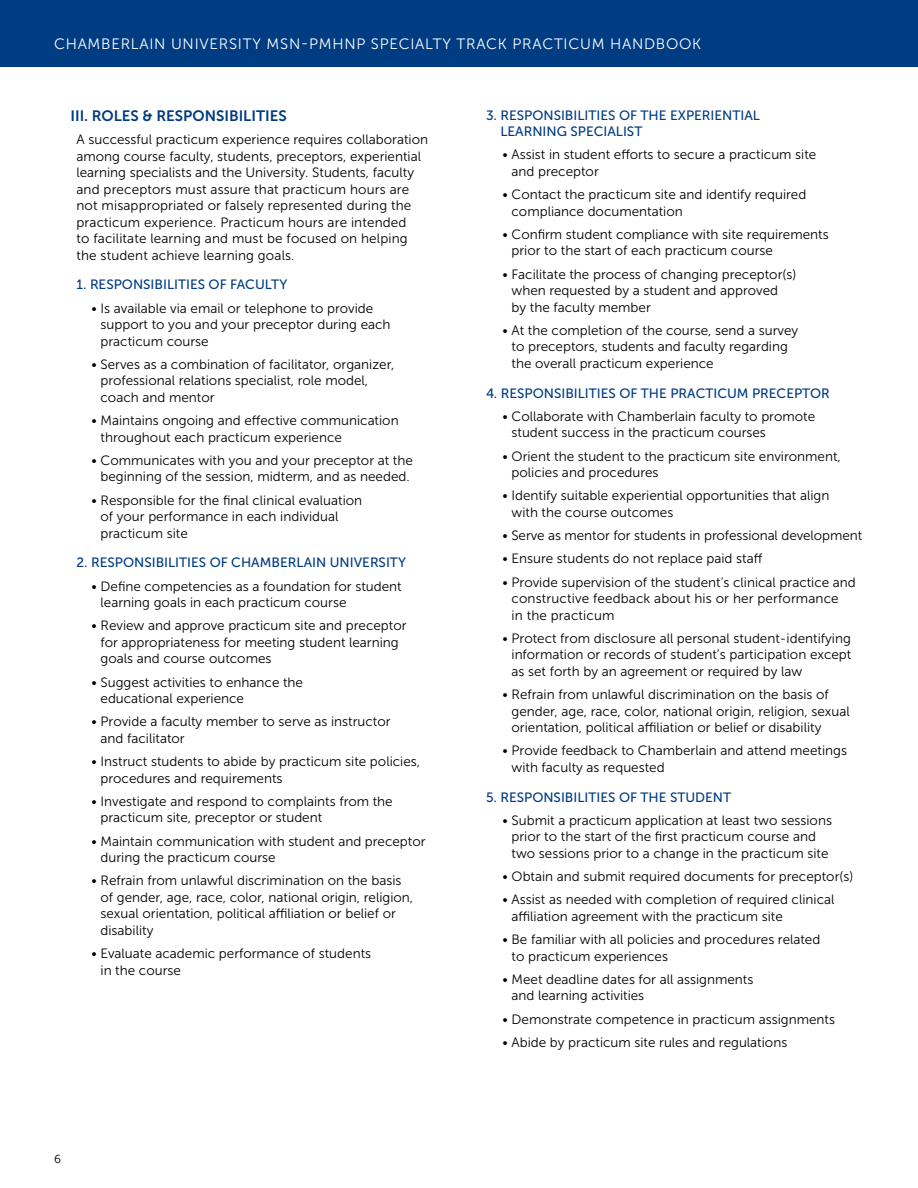
<style>
.page{position:relative;width:918px;height:1188px;background:#fff}
.page>*{position:absolute;margin:0;border:0;box-sizing:border-box;transform-origin:0 0}
.t1{font:15px "Museo Sans 300";letter-spacing:.05em;color:#fff}
.Body_-_Indent_1{font:15px "Museo Sans 700";color:#003c82}
.Body_-_Indent_1-2{font:13.5px/16.5px "Museo Sans 300";color:#000}
.Body_-_Museo{font:13.5px/16.5px "Museo Sans 300";color:#000}
.H3_-_Museo{font:13.5px/16.2px "Museo Sans 500";color:#003c82}
.t2{font:11.7px "Museo Sans 300";color:#000}
</style>
<div class="page">
<div style="left:0;top:0;width:918px;height:67px;background:#003c82"></div>
<p class="t1" style="left:54px;top:35px;width:649px">CHAMBERLAIN UNIVERSITY MSN-PMHNP SPECIALTY TRACK PRACTICUM HANDBOOK</p>
<p class="Body_-_Indent_1" style="left:70px;top:108px;width:218px">III. ROLES &amp; RESPONSIBILITIES</p>
<p class="Body_-_Museo" style="left:76px;top:132px;width:353px">A successful practicum experience requires collaboration among course faculty, students, preceptors, experiential learning specialists and the University. Students, faculty and preceptors must assure that practicum hours are not misappropriated or falsely represented during the practicum experience. Practicum hours are intended<br>to facilitate learning and must be focused on helping the student achieve learning goals.</p>
<p class="H3_-_Museo" style="left:76px;top:277px;width:212px">1. RESPONSIBILITIES OF FACULTY</p>
<p class="Body_-_Museo" style="left:101px;top:300px;width:292px;text-indent:-9px">• Is available via email or telephone to provide support to you and your preceptor during each practicum course</p>
<p class="Body_-_Museo" style="left:101px;top:356px;width:295px;text-indent:-9px">• Serves as a combination of facilitator, organizer, professional relations specialist, role model, coach and mentor</p>
<p class="Body_-_Museo" style="left:101px;top:412px;width:300px;text-indent:-9px">• Maintains ongoing and effective communication throughout each practicum experience</p>
<p class="Body_-_Museo" style="left:92px;top:452px;width:323px;text-align:center">• Communicates with you and your preceptor at the beginning of the session, midterm, and as needed.</p>
<p class="Body_-_Museo" style="left:101px;top:492px;width:263px;text-indent:-9px">• Responsible for the final clinical evaluation of your performance in each individual practicum site</p>
<p class="H3_-_Museo" style="left:76px;top:555px;width:331px">2. RESPONSIBILITIES OF CHAMBERLAIN UNIVERSITY</p>
<p class="Body_-_Museo" style="left:101px;top:578px;width:303px;text-indent:-9px">• Define competencies as a foundation for student learning goals in each practicum course</p>
<p class="Body_-_Museo" style="left:101px;top:618px;width:308px;text-indent:-9px">• Review and approve practicum site and preceptor for appropriateness for meeting student learning goals and course outcomes</p>
<p class="Body_-_Museo" style="left:101px;top:674px;width:204px;text-indent:-9px">• Suggest activities to enhance the educational experience</p>
<p class="Body_-_Museo" style="left:101px;top:714px;width:292px;text-indent:-9px">• Provide a faculty member to serve as instructor and facilitator</p>
<p class="Body_-_Museo" style="left:101px;top:753px;width:321px;text-indent:-9px">• Instruct students to abide by practicum site policies, procedures and requirements</p>
<p class="Body_-_Museo" style="left:101px;top:793px;width:294px;text-indent:-9px">• Investigate and respond to complaints from the practicum site, preceptor or student</p>
<p class="Body_-_Museo" style="left:101px;top:833px;width:327px;text-indent:-9px">• Maintain communication with student and preceptor during the practicum course</p>
<p class="Body_-_Museo" style="left:101px;top:873px;width:314px;text-indent:-9px">• Refrain from unlawful discrimination on the basis of gender, age, race, color, national origin, religion, sexual orientation, political affiliation or belief or disability</p>
<p class="Body_-_Museo" style="left:101px;top:945px;width:272px;text-indent:-9px">• Evaluate academic performance of students in the course</p>
<p class="t2" style="left:54px;top:1153px;width:8px">6</p>
<p class="H3_-_Museo" style="left:500px;top:107px;width:261px;text-indent:-14px">3. RESPONSIBILITIES OF THE EXPERIENTIAL<br>LEARNING SPECIALIST</p>
<p class="Body_-_Indent_1-2" style="left:512px;top:147px;width:306px;text-indent:-9px">• Assist in student efforts to secure a practicum site and preceptor</p>
<p class="Body_-_Indent_1-2" style="left:512px;top:186px;width:296px;text-indent:-9px">• Contact the practicum site and identify required compliance documentation</p>
<p class="Body_-_Indent_1-2" style="left:512px;top:226px;width:319px;text-indent:-9px">• Confirm student compliance with site requirements prior to the start of each practicum course</p>
<p class="Body_-_Indent_1-2" style="left:512px;top:266px;width:286px;text-indent:-9px">• Facilitate the process of changing preceptor(s) when requested by a student and approved<br>by the faculty member</p>
<p class="Body_-_Indent_1-2" style="left:512px;top:322px;width:288px;text-indent:-9px">• At the completion of the course, send a survey to preceptors, students and faculty regarding the overall practicum experience</p>
<p class="H3_-_Museo" style="left:486px;top:385px;width:345px">4. RESPONSIBILITIES OF THE PRACTICUM PRECEPTOR</p>
<p class="Body_-_Indent_1-2" style="left:512px;top:408px;width:305px;text-indent:-9px">• Collaborate with Chamberlain faculty to promote student success in the practicum courses</p>
<p class="Body_-_Indent_1-2" style="left:512px;top:448px;width:331px;text-indent:-9px">• Orient the student to the practicum site environment, policies and procedures</p>
<p class="Body_-_Indent_1-2" style="left:512px;top:488px;width:319px;text-indent:-9px">• Identify suitable experiential opportunities that align with the course outcomes</p>
<p class="Body_-_Indent_1-2" style="left:502px;top:527px;width:361px">• Serve as mentor for students in professional development</p>
<p class="Body_-_Indent_1-2" style="left:502px;top:551px;width:261px">• Ensure students do not replace paid staff</p>
<p class="Body_-_Indent_1-2" style="left:512px;top:574px;width:346px;text-indent:-9px">• Provide supervision of the student’s clinical practice and constructive feedback about his or her performance<br>in the practicum</p>
<p class="Body_-_Indent_1-2" style="left:512px;top:630px;width:341px;text-align:justify;text-indent:-9px">• Protect from disclosure all personal student-identifying information or records of student’s participation except as set forth by an agreement or required by law</p>
<p class="Body_-_Indent_1-2" style="left:512px;top:686px;width:340px;text-indent:-9px">• Refrain from unlawful discrimination on the basis of gender, age, race, color, national origin, religion, sexual orientation, political affiliation or belief or disability</p>
<p class="Body_-_Indent_1-2" style="left:512px;top:743px;width:337px;text-indent:-9px">• Provide feedback to Chamberlain and attend meetings with faculty as requested</p>
<p class="H3_-_Museo" style="left:486px;top:789px;width:247px">5. RESPONSIBILITIES OF THE STUDENT</p>
<p class="Body_-_Indent_1-2" style="left:502px;top:812px;width:331px;text-align:center">• Submit a practicum application at least two sessions prior to the start of the first practicum course and two sessions prior to a change in the practicum site</p>
<p class="Body_-_Indent_1-2" style="left:502px;top:868px;width:352px">• Obtain and submit required documents for preceptor(s)</p>
<p class="Body_-_Indent_1-2" style="left:512px;top:891px;width:324px;text-indent:-9px">• Assist as needed with completion of required clinical affiliation agreement with the practicum site</p>
<p class="Body_-_Indent_1-2" style="left:512px;top:931px;width:310px;text-indent:-9px">• Be familiar with all policies and procedures related to practicum experiences</p>
<p class="Body_-_Indent_1-2" style="left:512px;top:971px;width:243px;text-indent:-9px">• Meet deadline dates for all assignments and learning activities</p>
<p class="Body_-_Indent_1-2" style="left:502px;top:1011px;width:334px">• Demonstrate competence in practicum assignments</p>
<p class="Body_-_Indent_1-2" style="left:502px;top:1034px;width:286px">• Abide by practicum site rules and regulations</p>
</div>
